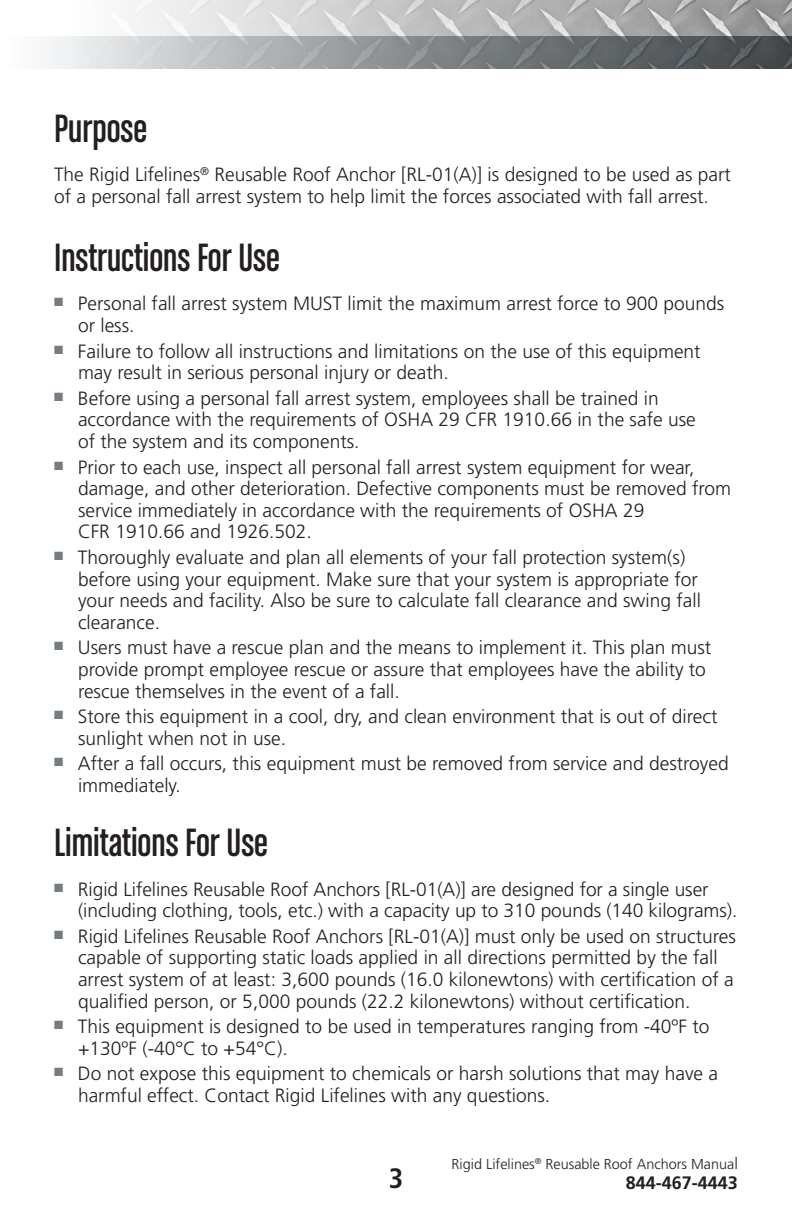
<style>
.page{position:relative;width:792px;height:1224px;background:#fff}
.page>*{position:absolute;margin:0;border:0;box-sizing:border-box;transform-origin:0 0}
.Heading{font:42px "Chalet Comprime Cologne Sixty";color:#231f20}
.t1{font:700 condensed 28px "Frutiger";color:#231f20}
.Bullets_-_Square{font:300 19.2px/21.6px "Frutiger";color:#231f20}
.Body_Text{font:300 19.2px/21.6px "Frutiger";color:#231f20}
.t2{font:700 18px "Frutiger";color:#231f20}
.t3{font:300 14.4px "Frutiger";color:#231f20}
.s1{font-size:16.2px}
</style>
<div class="page">
<img style="left:124px;top:0;width:668px;height:36px">
<svg style="left:46px;top:36px;width:746px;height:32px;background:#8f9396"></svg>
<p class="Heading" style="left:54px;top:105px;width:95px">Purpose</p>
<p class="Body_Text" style="left:54px;top:164px;width:678px">The Rigid Lifelines<sup>®</sup> Reusable Roof Anchor [RL-01(A)] is designed to be used as part of a personal fall arrest system to help limit the forces associated with fall arrest.</p>
<p class="Heading" style="left:54px;top:234px;width:227px">Instructions For Use</p>
<p class="Bullets_-_Square" style="left:78px;top:293px;width:648px;text-indent:-24px"><sup>■</sup> Personal fall arrest system MUST limit the maximum arrest force to 900 pounds or less.</p>
<p class="Bullets_-_Square" style="left:78px;top:340px;width:624px;text-indent:-24px"><sup>■</sup> Failure to follow all instructions and limitations on the use of this equipment may result in serious personal injury or death.</p>
<p class="Bullets_-_Square" style="left:78px;top:388px;width:619px;text-indent:-24px"><sup>■</sup> Before using a personal fall arrest system, employees shall be trained in accordance with the requirements of OSHA 29 CFR 1910.66 in the safe use of the system and its components.</p>
<p class="Bullets_-_Square" style="left:78px;top:456px;width:655px;text-indent:-24px"><sup>■</sup> Prior to each use, inspect all personal fall arrest system equipment for wear, damage, and other deterioration. Defective components must be removed from service immediately in accordance with the requirements of OSHA 29<br>CFR 1910.66 and 1926.502.</p>
<p class="Bullets_-_Square" style="left:78px;top:547px;width:625px;text-indent:-24px"><sup>■</sup> Thoroughly evaluate and plan all elements of your fall protection system(s) before using your equipment. Make sure that your system is appropriate for your needs and facility. Also be sure to calculate fall clearance and swing fall clearance.</p>
<p class="Bullets_-_Square" style="left:78px;top:637px;width:635px;text-indent:-24px"><sup>■</sup> Users must have a rescue plan and the means to implement it. This plan must provide prompt employee rescue or assure that employees have the ability to rescue themselves in the event of a fall.</p>
<p class="Bullets_-_Square" style="left:78px;top:706px;width:641px;text-indent:-24px"><sup>■</sup> Store this equipment in a cool, dry, and clean environment that is out of direct sunlight when not in use.</p>
<p class="Bullets_-_Square" style="left:78px;top:753px;width:652px;text-indent:-24px"><sup>■</sup> After a fall occurs, this equipment must be removed from service and destroyed immediately.</p>
<p class="Heading" style="left:54px;top:819px;width:216px">Limitations For Use</p>
<p class="Bullets_-_Square" style="left:78px;top:878px;width:661px;text-indent:-24px"><sup>■</sup> Rigid Lifelines Reusable Roof Anchors [RL-01(A)] are designed for a single user (including clothing, tools, etc.) with a capacity up to 310 pounds (140 kilograms).</p>
<p class="Bullets_-_Square" style="left:78px;top:926px;width:659px;text-indent:-24px"><sup>■</sup> Rigid Lifelines Reusable Roof Anchors [RL-01(A)] must only be used on structures capable of supporting static loads applied in all directions permitted by the fall arrest system of at least: 3,600 pounds (16.0 kilonewtons) with certification of a qualified person, or 5,000 pounds (22.2 kilonewtons) without certification.</p>
<p class="Bullets_-_Square" style="left:78px;top:1016px;width:633px;text-indent:-24px"><sup>■</sup> This equipment is designed to be used in temperatures ranging from -40ºF to +130ºF (-40°C to +54°C).</p>
<p class="Bullets_-_Square" style="left:78px;top:1063px;width:642px;text-indent:-24px"><sup>■</sup> Do not expose this equipment to chemicals or harsh solutions that may have a harmful effect. Contact Rigid Lifelines with any questions.</p>
<p class="t3" style="left:452px;top:1156px;width:288px">Rigid Lifelines<sup>®</sup> Reusable Roof Anchors Manua<span class="s1">l</span></p>
<p class="t1" style="left:389px;top:1162px;width:16px">3</p>
<p class="t2" style="left:626px;top:1172px;width:114px">844-467-4443</p>
</div>
